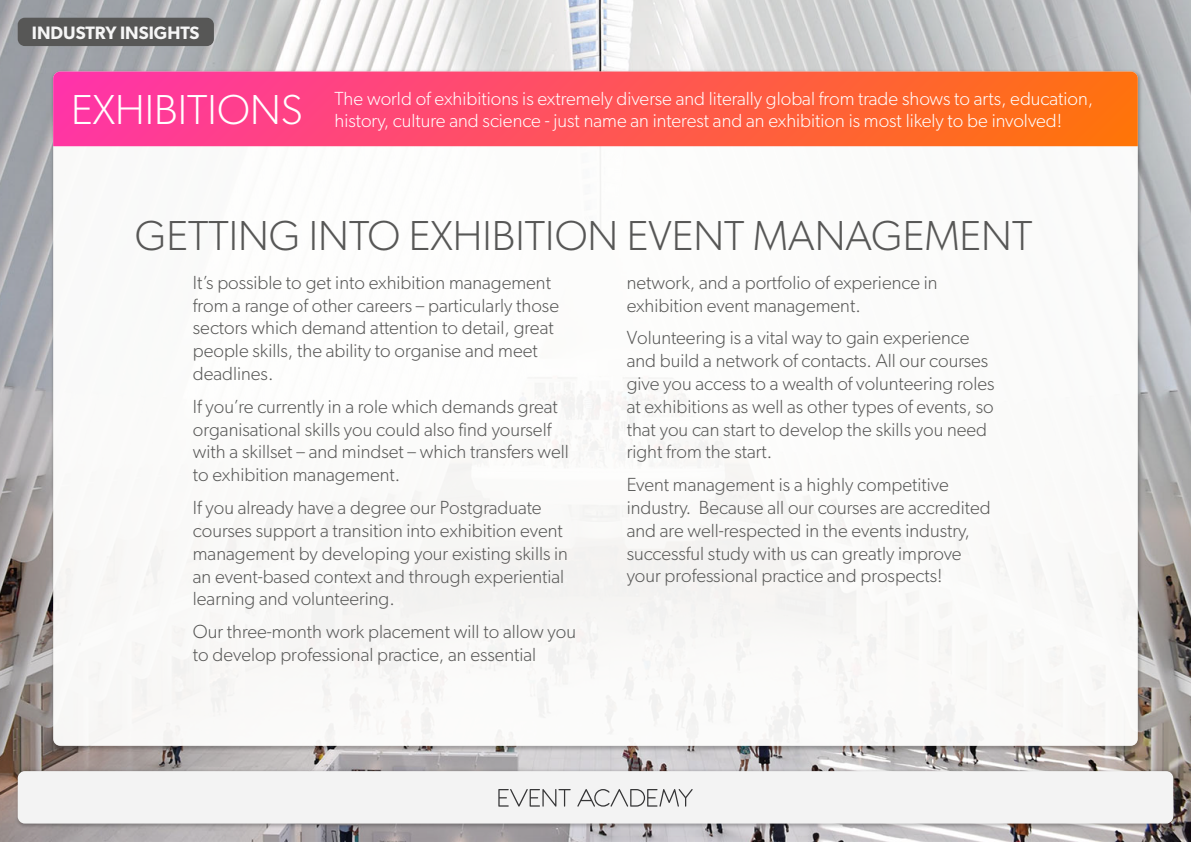
<style>
.page{position:relative;width:1191px;height:842px;background:#fff}
.page>*{position:absolute;margin:0;border:0;box-sizing:border-box;transform-origin:0 0}
.t1{font:300 42px "Gibson";color:#575756}
.t2{font:300 42px "Gibson";color:#fff}
.t3{font:300 19px/22.8px "Gibson";color:#575756}
.t4{font:300 19px/22.8px "Gibson";color:#fff}
.t5{font:600 18px "Gibson";color:#f6f6f6}
</style>
<div class="page">
<img style="left:0;top:0;width:1191px;height:842px">
<img style="left:50px;top:68px;width:1094px;height:684px">
<div style="left:53px;top:72px;width:1084px;height:674px;background:#fefefd;border-radius:7px"></div>
<svg style="left:53px;top:72px;width:1084px;height:74px;background:#fe5359"></svg>
<img style="left:14px;top:768px;width:1166px;height:62px">
<div style="left:18px;top:771px;width:1155px;height:52px;background:#f3f3f3;border-radius:7px"></div>
<svg style="left:498px;top:789px;width:194px;height:18px"></svg>
<div style="left:18px;top:18px;width:196px;height:28px;background:#575756;border-radius:7px"></div>
<p class="t5" style="left:32px;top:22px;width:169px">INDUSTRY INSIGHTS</p>
<h1 class="t2" style="left:71px;top:85px;width:233px">EXHIBITIONS</h1>
<p class="t4" style="left:334px;top:86px;width:760px">The world of exhibitions is extremely diverse and literally global from trade shows to arts, education, history, culture and science - just name an interest and an exhibition is most likely to be involved!</p>
<h1 class="t1" style="left:135px;top:211px;width:899px">GETTING INTO EXHIBITION EVENT MANAGEMENT</h1>
<p class="t3" style="left:193px;top:271px;width:367px">It’s possible to get into exhibition management from a range of other careers – particularly those sectors which demand attention to detail, great people skills, the ability to organise and meet deadlines.</p>
<p class="t3" style="left:193px;top:395px;width:377px">If you’re currently in a role which demands great organisational skills you could also find yourself with a skillset – and mindset – which transfers well to exhibition management.</p>
<p class="t3" style="left:193px;top:496px;width:377px">If you already have a degree our Postgraduate courses support a transition into exhibition event management by developing your existing skills in an event-based context and through experiential learning and volunteering.</p>
<p class="t3" style="left:193px;top:620px;width:385px">Our three-month work placement will to allow you to develop professional practice, an essential</p>
<p class="t3" style="left:626px;top:271px;width:312px">network, and a portfolio of experience in exhibition event management.</p>
<p class="t3" style="left:626px;top:326px;width:369px">Volunteering is a vital way to gain experience and build a network of contacts. All our courses give you access to a wealth of volunteering roles at exhibitions as well as other types of events, so that you can start to develop the skills you need right from the start.</p>
<p class="t3" style="left:626px;top:473px;width:365px">Event management is a highly competitive industry. Because all our courses are accredited and are well-respected in the events industry, successful study with us can greatly improve your professional practice and prospects!</p>
</div>
